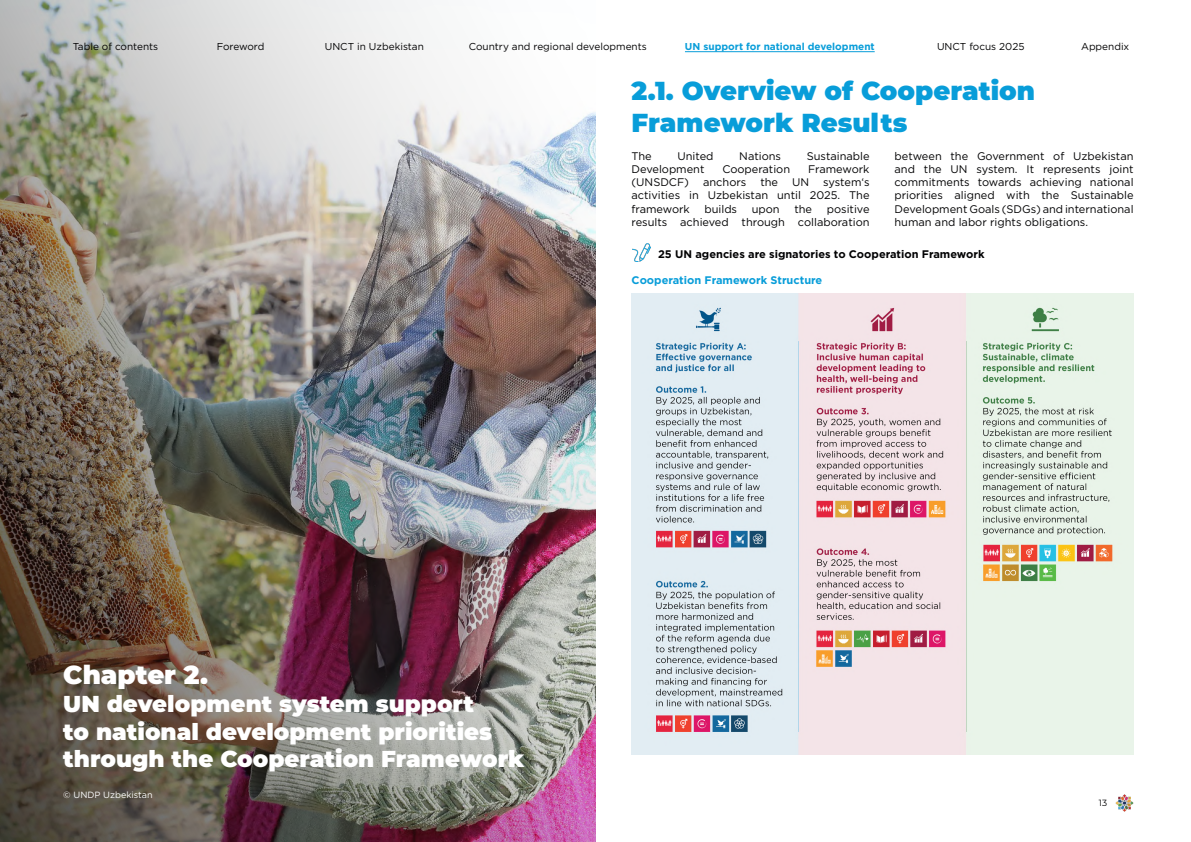
<style>
.page{position:relative;width:1191px;height:842px;background:#fff}
.page>*{position:absolute;margin:0;border:0;box-sizing:border-box;transform-origin:0 0}
.t1{font:900 26px/31.2px "Montserrat";color:#089dd9}
.t2{font:900 26px "Montserrat";color:#fff}
.t3{font:900 23px/27.6px "Montserrat";color:#fff}
.t4{font:11px/13.2px "Gotham Pro";color:#020203;text-align:justify}
.t5{font:700 11px "Gotham Pro";color:#020203}
.t6{font:700 11px "Gotham Pro";color:#089dd9}
.t7{font:10px "Gotham Pro";color:#020203}
.t8{font:700 10px "Gotham Pro";color:#089dd9}
.t9{font:10px "Gotham Pro";letter-spacing:-.02em;color:#020203}
.t10{font:9px "Gotham Pro";color:#fff}
.t11{font:9px "Montserrat";color:#020203}
</style>
<div class="page">
<img style="left:631px;top:293px;width:502px;height:461px">
<img style="left:0;top:0;width:595px;height:842px">
<img style="left:632px;top:244px;width:18px;height:18px">
<hr style="left:685px;top:52px;width:189px;height:1px;background:#089dd9">
<img style="left:1115px;top:794px;width:18px;height:18px">
<p class="t7" style="left:73px;top:41px;width:87px">Table of contents</p>
<p class="t9" style="left:217px;top:41px;width:49px">Foreword</p>
<p class="t7" style="left:325px;top:41px;width:101px">UNCT in Uzbekistan</p>
<p class="t7" style="left:469px;top:41px;width:179px">Country and regional developments</p>
<p class="t8" style="left:685px;top:41px;width:191px">UN support for national development</p>
<p class="t7" style="left:937px;top:41px;width:89px">UNCT focus 2025</p>
<p class="t7" style="left:1081px;top:41px;width:50px">Appendix</p>
<h1 class="t1" style="left:631px;top:74px;width:405px">2.1. Overview of Cooperation<br>Framework Results</h1>
<p class="t4" style="left:631px;top:149px;width:22px">The</p>
<p class="t4" style="left:677px;top:149px;width:38px">United</p>
<p class="t4" style="left:739px;top:149px;width:43px">Nations</p>
<p class="t4" style="left:807px;top:149px;width:64px">Sustainable</p>
<p class="t4" style="left:631px;top:162px;width:74px">Development</p>
<p class="t4" style="left:722px;top:162px;width:69px">Cooperation</p>
<p class="t4" style="left:808px;top:162px;width:63px">Framework</p>
<p class="t4" style="left:631px;top:176px;width:59px">(UNSDCF)</p>
<p class="t4" style="left:703px;top:176px;width:45px">anchors</p>
<p class="t4" style="left:760px;top:176px;width:19px">the</p>
<p class="t4" style="left:792px;top:176px;width:19px">UN</p>
<p class="t4" style="left:894px;top:149px;width:240px">between the Government of Uzbekistan and the UN system. It represents joint commitments towards achieving national priorities aligned with the Sustainable Development Goals (SDGs) and international human and labor rights obligations.</p>
<p class="t5" style="left:658px;top:247px;width:328px">25 UN agencies are signatories to Cooperation Framework</p>
<p class="t6" style="left:631px;top:274px;width:192px">Cooperation Framework Structure</p>
<p class="t4" style="left:631px;top:176px;width:239px;text-indent:192px">system‘s activities in Uzbekistan until 2025. The framework</p>
<p class="t4" style="left:704px;top:202px;width:34px">builds</p>
<p class="t4" style="left:752px;top:202px;width:29px">upon</p>
<p class="t4" style="left:794px;top:202px;width:19px">the</p>
<p class="t4" style="left:631px;top:202px;width:239px;text-align:right">positive<br>results achieved through collaboration</p>
<h1 class="t2" style="left:63px;top:655px;width:146px">Chapter 2.</h1>
<h2 class="t3" style="left:63px;top:688px;width:463px">UN development system support<br>to national development priorities through the Cooperation Framework</h2>
<p class="t10" style="left:63px;top:790px;width:91px">© UNDP Uzbekistan</p>
<p class="t11" style="left:1099px;top:796px;width:10px">13</p>
</div>
